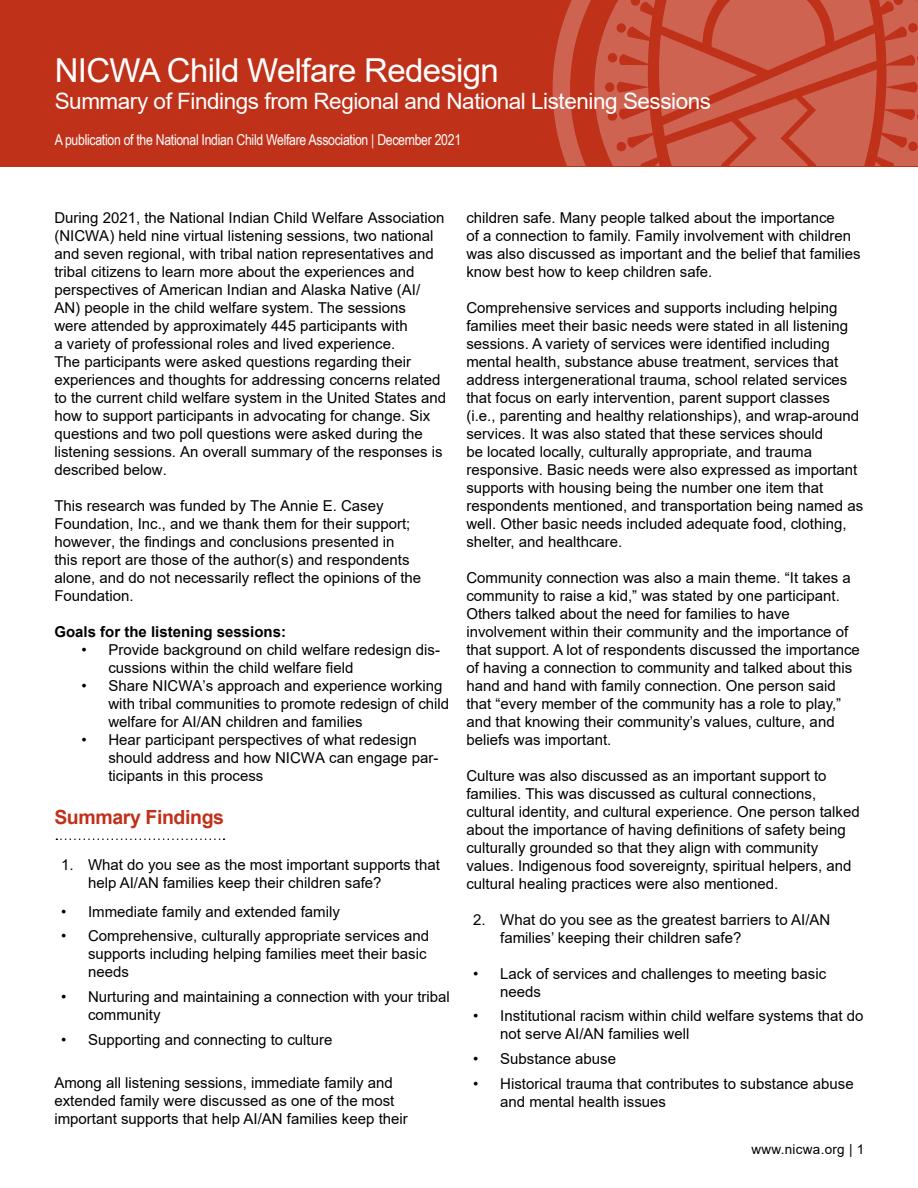
<style>
.page{position:relative;width:918px;height:1188px;background:#fff}
.page>*{position:absolute;margin:0;border:0;box-sizing:border-box;transform-origin:0 0}
.t1{font:33px "Arial";letter-spacing:-.02em;color:#fff}
.t2{font:22.5px "Arial";letter-spacing:-.02em;color:#fff}
.t3{font:700 19.5px "Arial";letter-spacing:-.02em;color:#c0311a}
.t4{font:15px/18px "Arial";color:#000}
.t5{font:15px "Arial Narrow";letter-spacing:-.02em;color:#fff}
.t6{font:700 15px "Arial";color:#000}
.t7{font:13.5px "Arial";letter-spacing:.02em;color:#000}
</style>
<div class="page">
<div style="left:0;top:0;width:918px;height:166px;background:#c0311a"></div>
<svg style="left:553px;top:0;width:38px;height:166px"></svg>
<svg style="left:594px;top:0;width:324px;height:166px"></svg>
<h1 class="t1" style="left:55px;top:48px;width:446px">NICWA Child Welfare Redesign</h1>
<h2 class="t2" style="left:55px;top:86px;width:658px">Summary of Findings from Regional and National Listening Sessions</h2>
<p class="t5" style="left:55px;top:128px;width:408px">A publication of the National Indian Child Welfare Association | December 2021</p>
<p class="t4" style="left:54px;top:208px;width:393px">During 2021, the National Indian Child Welfare Association (NICWA) held nine virtual listening sessions, two national and seven regional, with tribal nation representatives and tribal citizens to learn more about the experiences and perspectives of American Indian and Alaska Native (AI/ AN) people in the child welfare system. The sessions<br>were attended by approximately 445 participants with<br>a variety of professional roles and lived experience.<br>The participants were asked questions regarding their experiences and thoughts for addressing concerns related to the current child welfare system in the United States and how to support participants in advocating for change. Six questions and two poll questions were asked during the listening sessions. An overall summary of the responses is described below.</p>
<p class="t4" style="left:54px;top:496px;width:368px">This research was funded by The Annie E. Casey Foundation, Inc., and we thank them for their support; however, the findings and conclusions presented in this report are those of the author(s) and respondents alone, and do not necessarily reflect the opinions of the Foundation.</p>
<p class="t6" style="left:54px;top:621px;width:233px">Goals for the listening sessions:</p>
<p class="t4" style="left:108px;top:640px;width:333px;text-indent:-27px">• Provide background on child welfare redesign dis&shy;cussions within the child welfare field</p>
<p class="t4" style="left:108px;top:676px;width:342px;text-indent:-27px">• Share NICWA’s approach and experience working with tribal communities to promote redesign of child welfare for AI/AN children and families</p>
<p class="t4" style="left:108px;top:730px;width:332px;text-indent:-27px">• Hear participant perspectives of what redesign should address and how NICWA can engage par&shy;ticipants in this process</p>
<h3 class="t3" style="left:54px;top:804px;width:171px">Summary Findings</h3>
<p class="t4" style="left:88px;top:855px;width:353px;text-indent:-27px">1. What do you see as the most important supports that help AI/AN families keep their children safe?</p>
<p class="t4" style="left:61px;top:902px;width:280px">• Immediate family and extended family</p>
<p class="t4" style="left:88px;top:927px;width:342px;text-indent:-27px">• Comprehensive, culturally appropriate services and supports including helping families meet their basic needs</p>
<p class="t4" style="left:88px;top:988px;width:363px;text-indent:-27px">• Nurturing and maintaining a connection with your tribal community</p>
<p class="t4" style="left:61px;top:1030px;width:273px">• Supporting and connecting to culture</p>
<p class="t4" style="left:54px;top:1073px;width:355px">Among all listening sessions, immediate family and extended family were discussed as one of the most important supports that help AI/AN families keep their</p>
<p class="t4" style="left:466px;top:208px;width:396px">children safe. Many people talked about the importance<br>of a connection to family. Family involvement with children was also discussed as important and the belief that families know best how to keep children safe.</p>
<p class="t4" style="left:466px;top:298px;width:398px">Comprehensive services and supports including helping families meet their basic needs were stated in all listening sessions. A variety of services were identified including mental health, substance abuse treatment, services that address intergenerational trauma, school related services that focus on early intervention, parent support classes<br>(i.e., parenting and healthy relationships), and wrap-around services. It was also stated that these services should<br>be located locally, culturally appropriate, and trauma responsive. Basic needs were also expressed as important supports with housing being the number one item that respondents mentioned, and transportation being named as well. Other basic needs included adequate food, clothing, shelter, and healthcare.</p>
<p class="t4" style="left:466px;top:568px;width:395px">Community connection was also a main theme. “It takes a community to raise a kid,” was stated by one participant.<br>Others talked about the need for families to have involvement within their community and the importance of that support. A lot of respondents discussed the importance of having a connection to community and talked about this hand and hand with family connection. One person said that “every member of the community has a role to play,” and that knowing their community’s values, culture, and beliefs was important.</p>
<p class="t4" style="left:466px;top:766px;width:395px">Culture was also discussed as an important support to families. This was discussed as cultural connections, cultural identity, and cultural experience. One person talked about the importance of having definitions of safety being culturally grounded so that they align with community values. Indigenous food sovereignty, spiritual helpers, and cultural healing practices were also mentioned.</p>
<p class="t4" style="left:500px;top:910px;width:332px;text-indent:-27px">2. What do you see as the greatest barriers to AI/AN families’ keeping their children safe?</p>
<p class="t4" style="left:500px;top:964px;width:327px;text-indent:-27px">• Lack of services and challenges to meeting basic needs</p>
<p class="t4" style="left:500px;top:1007px;width:365px;text-indent:-27px">• Institutional racism within child welfare systems that do not serve AI/AN families well</p>
<p class="t4" style="left:473px;top:1050px;width:144px">• Substance abuse</p>
<p class="t4" style="left:500px;top:1074px;width:355px;text-indent:-27px">• Historical trauma that contributes to substance abuse and mental health issues</p>
<p class="t7" style="left:752px;top:1140px;width:114px">www.nicwa.org | 1</p>
</div>
